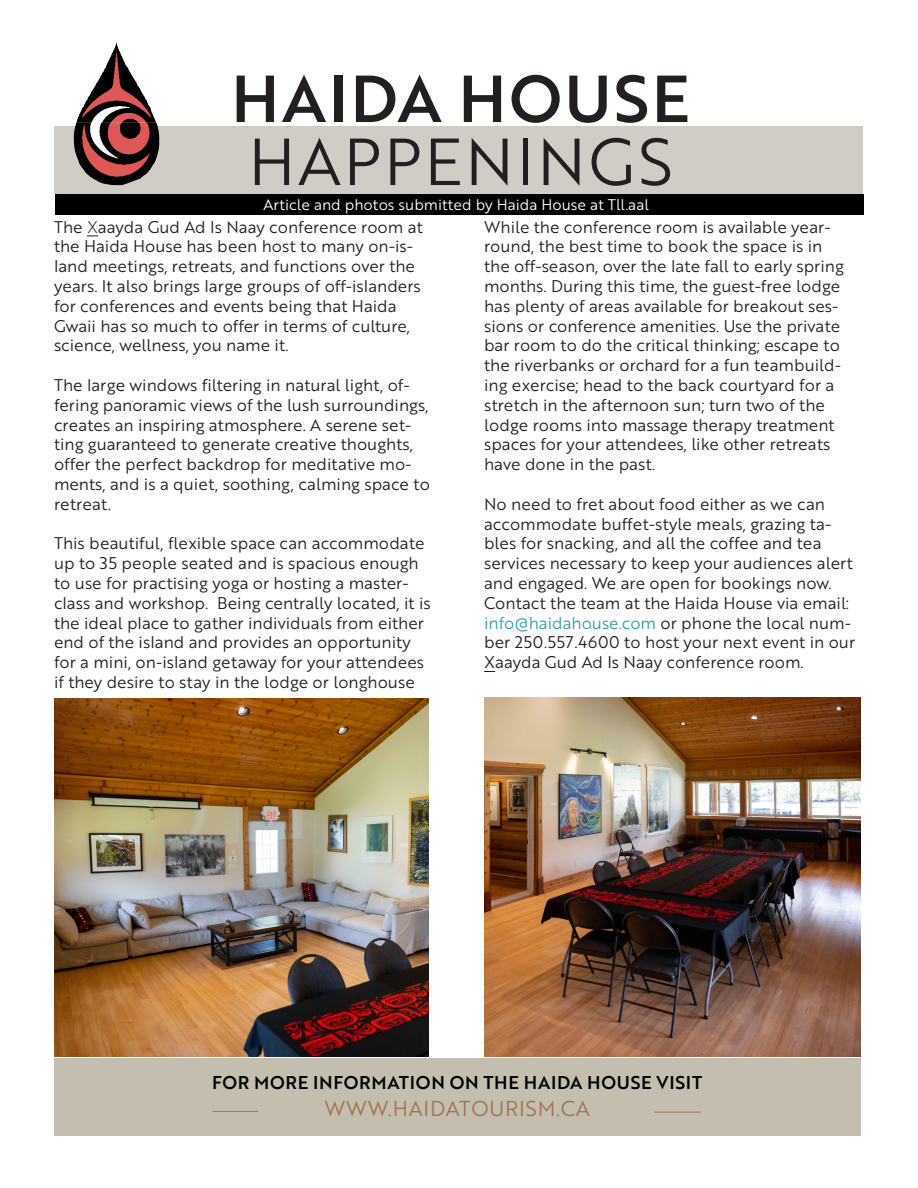
<style>
.page{position:relative;width:918px;height:1188px;background:#fff}
.page>*{position:absolute;margin:0;border:0;box-sizing:border-box;transform-origin:0 0}
.t1{font:64.5px/63px "Brother 1816 Medium";letter-spacing:.04em;color:#231f20}
.t2{font:21px "Brother 1816 Book";letter-spacing:.04em;color:#a6714d}
.t3{font:18px "Brother 1816 Medium";letter-spacing:.04em;color:#000}
.t4{font:16.5px/19.8px "Brother 1816 Book";color:#231f20}
.t5{font:15px "Brother 1816 Book";color:#fff}
.s1{font-family:"Brother 1816 Book"}
.s2{font-family:"Brother 1816 Light"}
.s3{color:#359fa8}
</style>
<div class="page">
<div style="left:55px;top:127px;width:808px;height:67px;background:#cfcdc6"></div>
<div style="left:54px;top:1058px;width:806px;height:77px;background:#c3beb0"></div>
<hr style="left:212px;top:1111px;width:46px;height:1px;background:#a5714d">
<hr style="left:654px;top:1112px;width:47px;height:1px;background:#a5714d">
<img style="left:76px;top:43px;width:80px;height:80px">
<img style="left:73px;top:123px;width:87px;height:62px">
<div style="left:55px;top:194px;width:809px;height:21px;background:#000"></div>
<img style="left:54px;top:698px;width:374px;height:359px">
<img style="left:485px;top:698px;width:375px;height:359px">
<p class="t1" style="left:231px;top:65px;width:460px">HAIDA HOUSE<br><span class="s1">HAPPENINGS</span></p>
<p class="t5" style="left:264px;top:193px;width:387px">Article and photos submitted by Haida House at Tll.aal</p>
<p class="t4" style="left:54px;top:216px;width:370px">The <span class="s2">X</span>aayda Gud Ad Is Naay conference room at the Haida House has been host to many on-is&shy;land meetings, retreats, and functions over the years. It also brings large groups of off-islanders for conferences and events being that Haida Gwaii has so much to offer in terms of culture, science, wellness, you name it.</p>
<p class="t4" style="left:54px;top:374px;width:377px">The large windows filtering in natural light, of&shy;fering panoramic views of the lush surroundings, creates an inspiring atmosphere. A serene set&shy;ting guaranteed to generate creative thoughts, offer the perfect backdrop for meditative mo&shy;ments, and is a quiet, soothing, calming space to retreat.</p>
<p class="t4" style="left:54px;top:533px;width:378px">This beautiful, flexible space can accommodate up to 35 people seated and is spacious enough to use for practising yoga or hosting a master&shy;class and workshop. Being centrally located, it is the ideal place to gather individuals from either end of the island and provides an opportunity for a mini, on-island getaway for your attendees if they desire to stay in the lodge or longhouse</p>
<p class="t4" style="left:484px;top:216px;width:361px">While the conference room is available year&shy;round, the best time to book the space is in the off-season, over the late fall to early spring months. During this time, the guest-free lodge has plenty of areas available for breakout ses&shy;sions or conference amenities. Use the private bar room to do the critical thinking; escape to the riverbanks or orchard for a fun teambuild&shy;ing exercise; head to the back courtyard for a stretch in the afternoon sun; turn two of the lodge rooms into massage therapy treatment spaces for your attendees, like other retreats have done in the past.</p>
<p class="t4" style="left:484px;top:493px;width:373px">No need to fret about food either as we can accommodate buffet-style meals, grazing ta&shy;bles for snacking, and all the coffee and tea services necessary to keep your audiences alert and engaged. We are open for bookings now.<br>Contact the team at the Haida House via email: <span class="s3">info@haidahouse.com</span> or phone the local num&shy;ber 250.557.4600 to host your next event in our Xaayda Gud Ad Is Naay conference room.</p>
<p class="t3" style="left:212px;top:1069px;width:492px">FOR MORE INFORMATION ON THE HAIDA HOUSE VISIT</p>
<p class="t2" style="left:325px;top:1093px;width:267px">WWW.HAIDATOURISM.CA</p>
</div>
